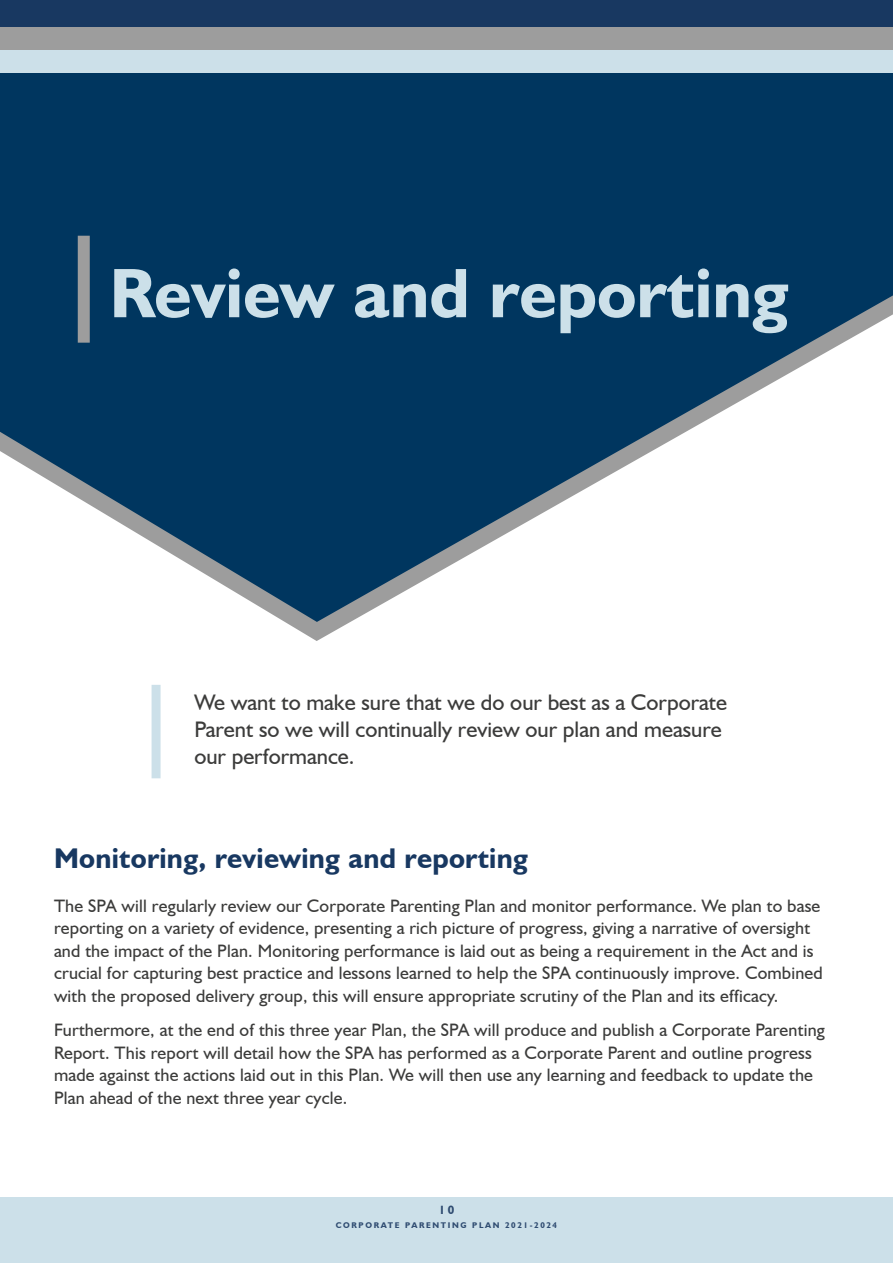
<style>
.page{position:relative;width:893px;height:1263px;background:#fff}
.page>*{position:absolute;margin:0;border:0;box-sizing:border-box;transform-origin:0 0}
.Heading_1tab{font:700 70.5px "Humanist 521 BT";color:#cce0e9}
.Heading_2{font:700 28.5px "Humanist 521 BT";letter-spacing:.01em;color:#183861}
.Body_line_L2{font:22.5px/27px "Humanist 521 BT";color:#3c3c3b}
.Body{font:18px/22.5px "Humanist 521 BT";letter-spacing:.01em;color:#3c3c3b}
.t1{font:700 12px "Humanist 521 BT";color:#2f4c71}
.t2{font:700 8.25px "Humanist 521 BT";letter-spacing:.2em;color:#2f4c71}
</style>
<div class="page">
<svg style="left:0;top:73px;width:893px;height:568px"></svg>
<div style="left:0;top:1197px;width:893px;height:66px;background:#cce0e9"></div>
<div style="left:0;top:0;width:893px;height:27px;background:#183861"></div>
<div style="left:0;top:27px;width:893px;height:23px;background:#9d9d9d"></div>
<div style="left:0;top:50px;width:893px;height:23px;background:#cce0e9"></div>
<div style="left:78px;top:236px;width:12px;height:107px;background:#9d9d9d"></div>
<div style="left:152px;top:685px;width:9px;height:93px;background:#cce0e9"></div>
<h1 class="Heading_1tab" style="left:109px;top:249px;width:681px">Review and reporting</h1>
<p class="Body_line_L2" style="left:194px;top:689px;width:534px">We want to make sure that we do our best as a Corporate<br>Parent so we will continually review our plan and measure our performance.</p>
<h2 class="Heading_2" style="left:54px;top:840px;width:476px">Monitoring, reviewing and reporting</h2>
<p class="Body" style="left:54px;top:894px;width:770px">The SPA will regularly review our Corporate Parenting Plan and monitor performance. We plan to base reporting on a variety of evidence, presenting a rich picture of progress, giving a narrative of oversight and the impact of the Plan. Monitoring performance is laid out as being a requirement in the Act and is crucial for capturing best practice and lessons learned to help the SPA continuously improve. Combined with the proposed delivery group, this will ensure appropriate scrutiny of the Plan and its efficacy.</p>
<p class="Body" style="left:54px;top:1018px;width:772px">Furthermore, at the end of this three year Plan, the SPA will produce and publish a Corporate Parenting Report. This report will detail how the SPA has performed as a Corporate Parent and outline progress made against the actions laid out in this Plan. We will then use any learning and feedback to update the Plan ahead of the next three year cycle.</p>
<p class="t1" style="left:439px;top:1202px;width:17px">10</p>
<p class="t2" style="left:336px;top:1220px;width:223px">CORPORATE PARENTING PLAN 2021-2024</p>
</div>
